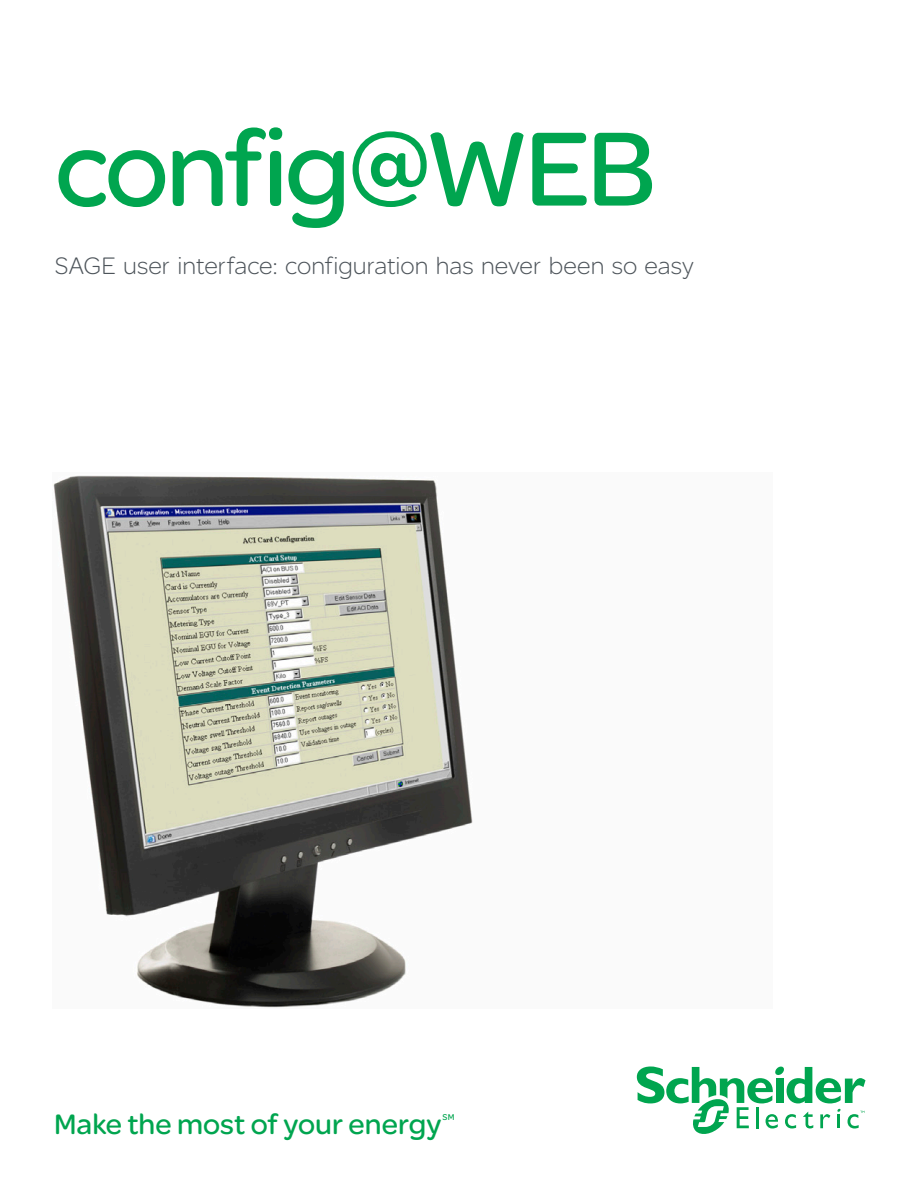
<style>
.page{position:relative;width:918px;height:1188px;background:#fff}
.page>*{position:absolute;margin:0;border:0;box-sizing:border-box;transform-origin:0 0}
.Cover_headline{font:112.5px "SE Optimist";letter-spacing:-.035em;color:#00a54f}
.Page_head{font:30px "SE Optimist";color:#00a54f}
.Cover_intro_text{font:300 25.5px "SE Optimist";letter-spacing:.005em;color:#4d545a}
.Page_head-2{font:9px "SE Optimist";color:#00a54f}
</style>
<div class="page">
<svg style="left:637px;top:1066px;width:229px;height:68px"></svg>
<img style="left:53px;top:475px;width:420px;height:533px">
<p class="Cover_headline" style="left:55px;top:90px;width:603px">config@WEB</p>
<p class="Cover_intro_text" style="left:55px;top:249px;width:641px">SAGE user interface: configuration has never been so easy</p>
<p class="Page_head" style="left:54px;top:1103px;width:389px">Make the most of your energy</p>
<p class="Page_head-2" style="left:442px;top:1110px;width:14px">SM</p>
</div>
